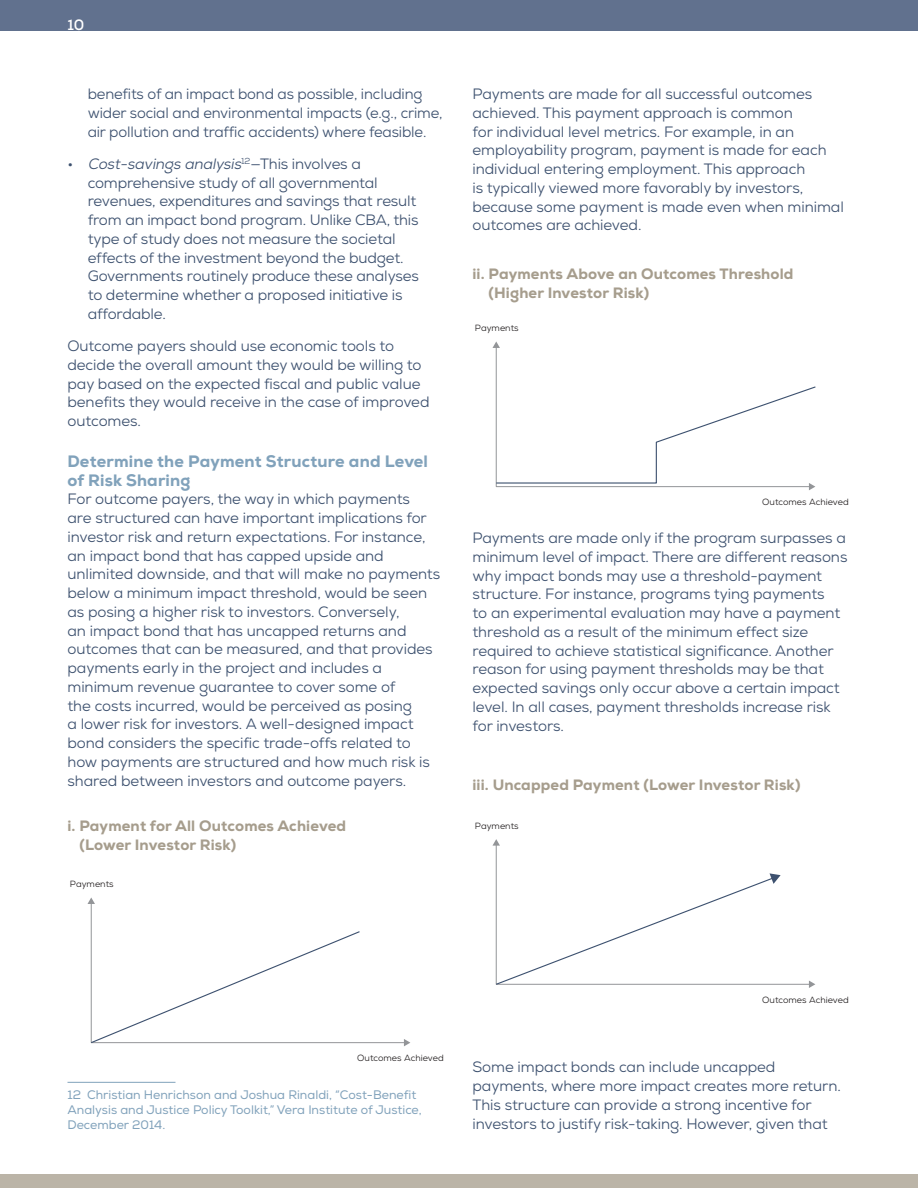
<style>
.page{position:relative;width:918px;height:1188px;background:#fff}
.page>*{position:absolute;margin:0;border:0;box-sizing:border-box;transform-origin:0 0}
.t1{font:800 16.5px/18.8px "Nexa";letter-spacing:.01em;color:#81a2bb}
.t2{font:15px/18.8px "Nexa";letter-spacing:-.005em;color:#3d516f}
.t3{font:800 15px/18.8px "Nexa";letter-spacing:.01em;color:#a69d8d}
.t4{font:700 15px "Nexa";color:#fff}
.t5{font:12.3px/14.9px "Nexa";color:#81a2bb}
.t6{font:9px "Nexa";color:#231f20}
.s1{font-style:italic}
</style>
<div class="page">
<div style="left:0;top:1174px;width:918px;height:14px;background:#bbb4a7"></div>
<div style="left:0;top:0;width:918px;height:31px;background:#61718e"></div>
<svg style="left:88px;top:897px;width:7px;height:7px"></svg>
<svg style="left:404px;top:1039px;width:6px;height:7px"></svg>
<svg style="left:90px;top:930px;width:271px;height:114px"></svg>
<svg style="left:493px;top:341px;width:7px;height:7px"></svg>
<svg style="left:495px;top:386px;width:321px;height:104px"></svg>
<svg style="left:493px;top:839px;width:7px;height:7px"></svg>
<svg style="left:809px;top:981px;width:6px;height:7px"></svg>
<svg style="left:495px;top:873px;width:286px;height:112px"></svg>
<hr style="left:68px;top:1082px;width:108px;height:1px;background:#81a2bb">
<p class="t4" style="left:68px;top:15px;width:18px">10</p>
<p class="t2" style="left:88px;top:84px;width:356px">benefits of an impact bond as possible, including wider social and environmental impacts (e.g., crime, air pollution and traffic accidents) where feasible.</p>
<p class="t2" style="left:88px;top:154px;width:333px;text-indent:-20px">• <span class="s1">Cost-savings analysis</span><sup>1</sup> <sup>2</sup> —T h i s i n vo l ves a comprehensive study of all governmental revenues, expenditures and savings that result from an impact bond program. Unlike CBA, this type of study does not measure the societal effects of the investment beyond the budget.<br>Governments routinely produce these analyses to determine whether a proposed initiative is affordable.</p>
<p class="t2" style="left:68px;top:336px;width:364px">Outcome payers should use economic tools to decide the overall amount they would be willing to pay based on the expected fiscal and public value benefits they would receive in the case of improved outcomes.</p>
<p class="t1" style="left:68px;top:452px;width:362px">Determine the Payment Structure and Level of Risk Sharing</p>
<p class="t2" style="left:68px;top:490px;width:374px">For outcome payers, the way in which payments<br>are structured can have important implications for investor risk and return expectations. For instance, an impact bond that has capped upside and unlimited downside, and that will make no payments below a minimum impact threshold, would be seen as posing a higher risk to investors. Conversely,<br>an impact bond that has uncapped returns and outcomes that can be measured, and that provides payments early in the project and includes a minimum revenue guarantee to cover some of<br>the costs incurred, would be perceived as posing<br>a lower risk for investors. A well-designed impact bond considers the specific trade-offs related to how payments are structured and how much risk is shared between investors and outcome payers.</p>
<p class="t3" style="left:79px;top:817px;width:268px;text-indent:-12px">i. Payment for All Outcomes Achieved (Lower Investor Risk)</p>
<p class="t6" style="left:70px;top:879px;width:45px">Payments</p>
<p class="t2" style="left:472px;top:84px;width:373px">Payments are made for all successful outcomes achieved. This payment approach is common<br>for individual level metrics. For example, in an employability program, payment is made for each individual entering employment. This approach<br>is typically viewed more favorably by investors, because some payment is made even when minimal outcomes are achieved.</p>
<p class="t3" style="left:489px;top:264px;width:306px;text-indent:-16px">ii. Payments Above an Outcomes Threshold (Higher Investor Risk)</p>
<p class="t6" style="left:475px;top:323px;width:45px">Payments</p>
<p class="t6" style="left:762px;top:497px;width:88px">Outcomes Achieved</p>
<p class="t2" style="left:472px;top:529px;width:377px">Payments are made only if the program surpasses a minimum level of impact. There are different reasons why impact bonds may use a threshold-payment structure. For instance, programs tying payments<br>to an experimental evaluation may have a payment threshold as a result of the minimum effect size required to achieve statistical significance. Another reason for using payment thresholds may be that expected savings only occur above a certain impact level. In all cases, payment thresholds increase risk for investors.</p>
<p class="t3" style="left:472px;top:775px;width:329px">iii. Uncapped Payment (Lower Investor Risk)</p>
<p class="t6" style="left:475px;top:820px;width:45px">Payments</p>
<p class="t6" style="left:357px;top:1053px;width:88px">Outcomes Achieved</p>
<p class="t5" style="left:68px;top:1087px;width:356px">12 Christian Henrichson and Joshua Rinaldi, “Cost-Benefit<br>Analysis and Justice Policy Toolkit,” Vera Institute of Justice,<br>December 2014.</p>
<p class="t6" style="left:762px;top:994px;width:88px">Outcomes Achieved</p>
<p class="t2" style="left:472px;top:1058px;width:370px">Some impact bonds can include uncapped payments, where more impact creates more return.<br>This structure can provide a strong incentive for investors to justify risk-taking. However, given that</p>
</div>
